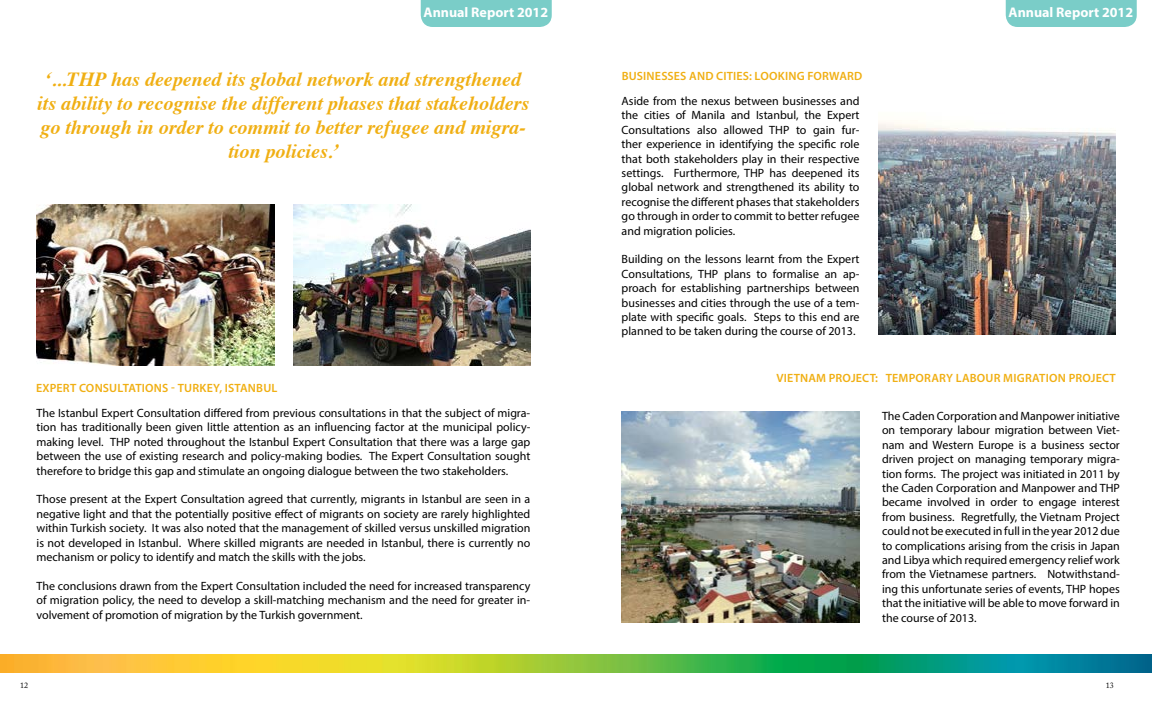
<style>
.page{position:relative;width:1152px;height:720px;background:#fff}
.page>*{position:absolute;margin:0;border:0;box-sizing:border-box;transform-origin:0 0}
.t1{font:italic 700 20px/24px "Times";color:#f0af13;text-align:center}
.t2{font:700 14px "Myriad Pro";color:#fff}
.t3{font:12px/14.4px "Myriad Pro";color:#000;text-align:justify}
.t4{font:600 12px "Myriad Pro";letter-spacing:.015em;color:#f0af13}
.t5{font:8px "Adobe Caslon Pro";color:#000}
</style>
<div class="page">
<img style="left:37px;top:204px;width:237px;height:162px">
<img style="left:293px;top:204px;width:238px;height:162px">
<div style="left:421px;top:0;width:131px;height:27px;background:#7acdc8"></div>
<div style="left:1006px;top:0;width:131px;height:27px;background:#7acdc8"></div>
<img style="left:878px;top:123px;width:238px;height:211px">
<img style="left:622px;top:411px;width:238px;height:211px">
<img style="left:0;top:654px;width:1152px;height:18px">
<p class="t2" style="left:424px;top:3px;width:126px">Annual Report 2012</p>
<p class="t2" style="left:1009px;top:3px;width:126px">Annual Report 2012</p>
<h1 class="t1" style="left:37px;top:65px;width:493px">‘...THP has deepened its global network and strengthened its ability to recognise the different phases that stakeholders go through in order to commit to better refugee and migra&shy;tion policies.’</h1>
<p class="t4" style="left:36px;top:380px;width:243px">EXPERT CONSULTATIONS - TURKEY, ISTANBUL</p>
<p class="t3" style="left:37px;top:406px;width:495px">The Istanbul Expert Consultation differed from previous consultations in that the subject of migra&shy;tion has traditionally been given little attention as an influencing factor at the municipal policy&shy;making level. THP noted throughout the Istanbul Expert Consultation that there was a large gap between the use of existing research and policy-making bodies. The Expert Consultation sought therefore to bridge this gap and stimulate an ongoing dialogue between the two stakeholders.</p>
<p class="t3" style="left:37px;top:492px;width:495px">Those present at the Expert Consultation agreed that currently, migrants in Istanbul are seen in a negative light and that the potentially positive effect of migrants on society are rarely highlighted within Turkish society. It was also noted that the management of skilled versus unskilled migration is not developed in Istanbul. Where skilled migrants are needed in Istanbul, there is currently no mechanism or policy to identify and match the skills with the jobs.</p>
<p class="t3" style="left:37px;top:578px;width:495px">The conclusions drawn from the Expert Consultation included the need for increased transparency of migration policy, the need to develop a skill-matching mechanism and the need for greater in&shy;volvement of promotion of migration by the Turkish government.</p>
<p class="t4" style="left:622px;top:68px;width:242px">BUSINESSES AND CITIES: LOOKING FORWARD</p>
<p class="t3" style="left:622px;top:94px;width:239px">Aside from the nexus between businesses and the cities of Manila and Istanbul, the Expert Consultations also allowed THP to gain fur&shy;ther experience in identifying the specific role that both stakeholders play in their respective settings. Furthermore, THP has deepened its global network and strengthened its ability to recognise the different phases that stakeholders go through in order to commit to better refugee and migration policies.</p>
<p class="t3" style="left:622px;top:252px;width:239px">Building on the lessons learnt from the Expert Consultations, THP plans to formalise an ap&shy;proach for establishing partnerships between businesses and cities through the use of a tem&shy;plate with specific goals. Steps to this end are planned to be taken during the course of 2013.</p>
<p class="t4" style="left:776px;top:371px;width:341px">VIETNAM PROJECT: TEMPORARY LABOUR MIGRATION PROJECT</p>
<p class="t3" style="left:882px;top:409px;width:239px">The Caden Corporation and Manpower initiative on temporary labour migration between Viet&shy;nam and Western Europe is a business sector driven project on managing temporary migra&shy;tion forms. The project was initiated in 2011 by the Caden Corporation and Manpower and THP became involved in order to engage interest from business. Regretfully, the Vietnam Project could not be executed in full in the year 2012 due to complications arising from the crisis in Japan and Libya which required emergency relief work from the Vietnamese partners. Notwithstand&shy;ing this unfortunate series of events, THP hopes that the initiative will be able to move forward in the course of 2013.</p>
<p class="t5" style="left:20px;top:681px;width:9px">12</p>
<p class="t5" style="left:1106px;top:681px;width:9px">13</p>
</div>
